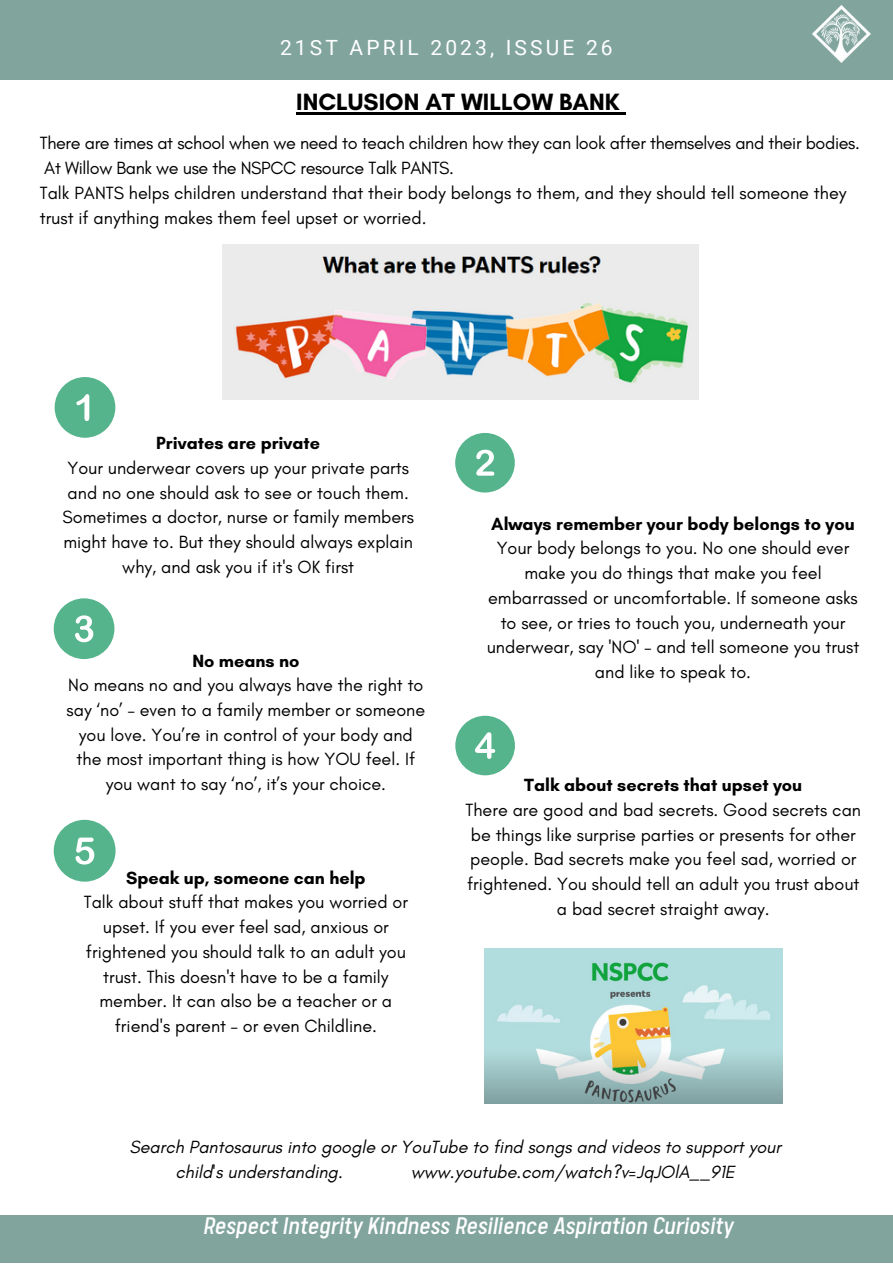
<style>
.page{position:relative;width:893px;height:1264px;background:#fff}
.page>*{position:absolute;margin:0;border:0;box-sizing:border-box;transform-origin:0 0}
.t1{font:italic 27px "Calps Sans";color:#fff}
.t2{font:700 24px "Glacial Indifference";color:#000}
.t3{font:21px "Roboto";letter-spacing:.15em;color:#fff}
.t4{font:18px/24.8px "Glacial Indifference";color:#000;text-align:center}
.t5{font:italic 18px/24.8px "Glacial Indifference";color:#000}
.t6{font:700 18px "Glacial Indifference";color:#000}
</style>
<div class="page">
<div style="left:0;top:0;width:892px;height:80px;background:#81a49d"></div>
<div style="left:0;top:1215px;width:892px;height:47px;background:#81a49d"></div>
<img style="left:812px;top:5px;width:58px;height:57px">
<img style="left:223px;top:244px;width:475px;height:155px">
<img style="left:485px;top:948px;width:297px;height:155px">
<div style="left:55px;top:377px;width:60px;height:61px;background:#56b48c;border-radius:50%"></div>
<svg style="left:76px;top:394px;width:13px;height:27px"></svg>
<div style="left:455px;top:433px;width:59px;height:59px;background:#56b48c;border-radius:50%"></div>
<svg style="left:476px;top:449px;width:18px;height:26px"></svg>
<div style="left:54px;top:598px;width:60px;height:61px;background:#56b48c;border-radius:50%"></div>
<svg style="left:75px;top:615px;width:18px;height:27px"></svg>
<div style="left:455px;top:715px;width:60px;height:60px;background:#56b48c;border-radius:50%"></div>
<svg style="left:475px;top:732px;width:20px;height:27px"></svg>
<div style="left:54px;top:819px;width:62px;height:62px;background:#56b48c;border-radius:50%"></div>
<svg style="left:75px;top:837px;width:19px;height:27px"></svg>
<hr style="left:296px;top:113px;width:323px;height:2px;background:#000">
<svg style="left:619px;top:113px;width:6px;height:2px"></svg>
<p class="t3" style="left:280px;top:36px;width:334px">21ST APRIL 2023, ISSUE 26</p>
<h2 class="t2" style="left:296px;top:88px;width:325px">INCLUSION AT WILLOW BANK</h2>
<p class="t4" style="left:40px;top:131px;width:821px;text-align:left">There are times at school when we need to teach children how they can look after themselves and their bodies.<br>At Willow Bank we use the NSPCC resource Talk PANTS.<br>Talk PANTS helps children understand that their body belongs to them, and they should tell someone they trust if anything makes them feel upset or worried.</p>
<p class="t6" style="left:156px;top:432px;width:165px">Privates are private</p>
<p class="t4" style="left:62px;top:455px;width:353px">Your underwear covers up your private parts and no one should ask to see or touch them.<br>Sometimes a doctor, nurse or family members might have to. But they should always explain why, and ask you if it's OK first</p>
<p class="t6" style="left:192px;top:649px;width:108px">No means no</p>
<p class="t4" style="left:67px;top:672px;width:360px">No means no and you always have the right to say ‘no’ – even to a family member or someone you love. You’re in control of your body and the most important thing is how YOU feel. If you want to say ‘no’, it’s your choice.</p>
<p class="t6" style="left:126px;top:866px;width:241px">Speak up, someone can help</p>
<p class="t4" style="left:84px;top:889px;width:325px">Talk about stuff that makes you worried or upset. If you ever feel sad, anxious or frightened you should talk to an adult you trust. This doesn't have to be a family member. It can also be a teacher or a friend's parent – or even Childline.</p>
<p class="t6" style="left:491px;top:512px;width:365px">Always remember your body belongs to you</p>
<p class="t4" style="left:486px;top:536px;width:374px">Your body belongs to you. No one should ever make you do things that make you feel embarrassed or uncomfortable. If someone asks to see, or tries to touch you, underneath your underwear, say 'NO' – and tell someone you trust and like to speak to.</p>
<p class="t6" style="left:524px;top:774px;width:279px">Talk about secrets that upset you</p>
<p class="t4" style="left:465px;top:797px;width:397px">There are good and bad secrets. Good secrets can be things like surprise parties or presents for other people. Bad secrets make you feel sad, worried or frightened. You should tell an adult you trust about a bad secret straight away.</p>
<p class="t5" style="left:175px;top:1134px;width:607px;text-indent:-46px">Search Pantosaurus into google or YouTube to find songs and videos to support your child's understanding.</p>
<p class="t5" style="left:411px;top:1158px;width:325px">www.youtube.com/watch?v=JqJOlA__91E</p>
<h1 class="t1" style="left:203px;top:1214px;width:532px">Respect Integrity Kindness Resilience Aspiration Curiosity</h1>
</div>
